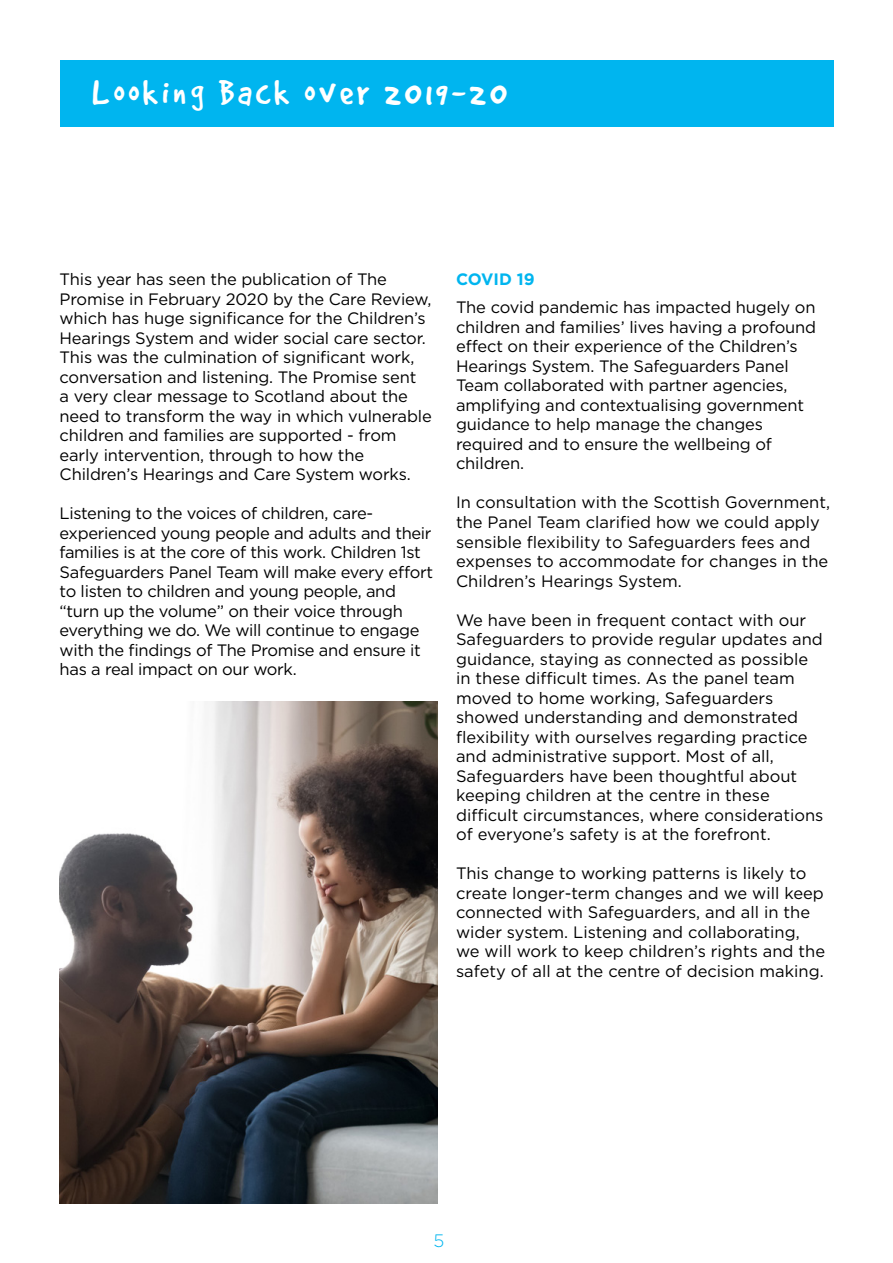
<style>
.page{position:relative;width:893px;height:1263px;background:#fff}
.page>*{position:absolute;margin:0;border:0;box-sizing:border-box;transform-origin:0 0}
.t1{font:39px "Good Dog";letter-spacing:.1em;color:#fff}
.t2{font:300 18px "Gotham";color:#00b5ef}
.t3{font:16.5px/19.5px "Gotham";letter-spacing:-.01em;color:#000}
.t4{font:700 16.5px "Gotham";color:#00b5ef}
</style>
<div class="page">
<img style="left:60px;top:702px;width:378px;height:501px">
<div style="left:60px;top:60px;width:773px;height:66px;background:#00b5ef"></div>
<h1 class="t1" style="left:93px;top:72px;width:415px">Looking Back over 2019-20</h1>
<p class="t3" style="left:60px;top:269px;width:374px">This year has seen the publication of The Promise in February 2020 by the Care Review, which has huge significance for the Children’s Hearings System and wider social care sector.<br>This was the culmination of significant work, conversation and listening. The Promise sent<br>a very clear message to Scotland about the need to transform the way in which vulnerable children and families are supported - from early intervention, through to how the Children’s Hearings and Care System works.</p>
<p class="t3" style="left:60px;top:503px;width:375px">Listening to the voices of children, care&shy;experienced young people and adults and their families is at the core of this work. Children 1st Safeguarders Panel Team will make every effort to listen to children and young people, and “turn up the volume” on their voice through everything we do. We will continue to engage with the findings of The Promise and ensure it has a real impact on our work.</p>
<p class="t4" style="left:456px;top:269px;width:80px">COVID 19</p>
<p class="t3" style="left:456px;top:297px;width:362px">The covid pandemic has impacted hugely on children and families’ lives having a profound effect on their experience of the Children’s Hearings System. The Safeguarders Panel Team collaborated with partner agencies, amplifying and contextualising government guidance to help manage the changes required and to ensure the wellbeing of children.</p>
<p class="t3" style="left:456px;top:492px;width:376px">In consultation with the Scottish Government, the Panel Team clarified how we could apply sensible flexibility to Safeguarders fees and expenses to accommodate for changes in the Children’s Hearings System.</p>
<p class="t3" style="left:456px;top:610px;width:369px">We have been in frequent contact with our Safeguarders to provide regular updates and guidance, staying as connected as possible in these difficult times. As the panel team moved to home working, Safeguarders showed understanding and demonstrated flexibility with ourselves regarding practice and administrative support. Most of all, Safeguarders have been thoughtful about keeping children at the centre in these difficult circumstances, where considerations of everyone’s safety is at the forefront.</p>
<p class="t3" style="left:456px;top:863px;width:371px">This change to working patterns is likely to create longer-term changes and we will keep connected with Safeguarders, and all in the wider system. Listening and collaborating, we will work to keep children’s rights and the safety of all at the centre of decision making.</p>
<p class="t2" style="left:434px;top:1229px;width:12px">5</p>
</div>
